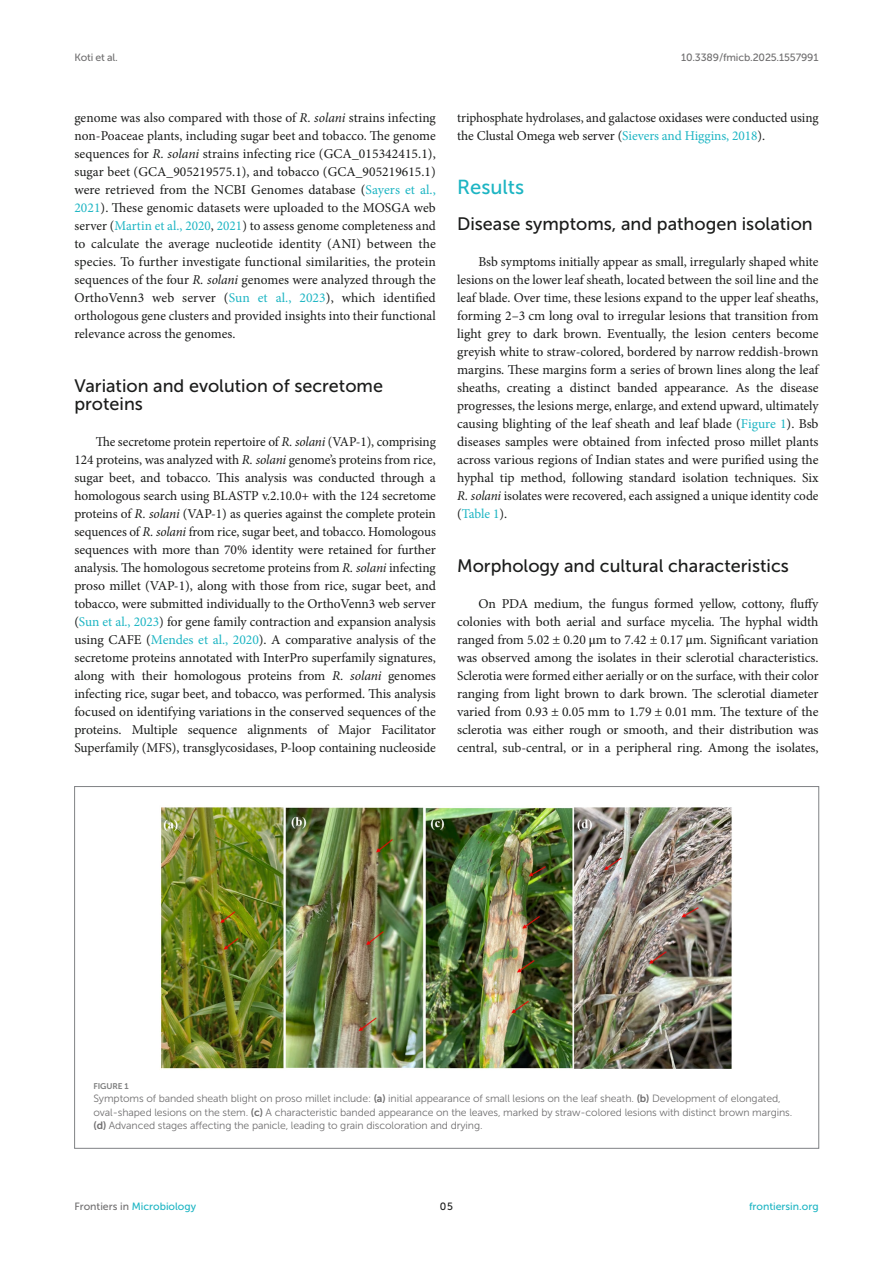
<style>
.page{position:relative;width:893px;height:1263px;background:#fff}
.page>*{position:absolute;margin:0;border:0;box-sizing:border-box;transform-origin:0 0}
.HEAD_1{font:20.25px "Museo Sans 500";color:#1db5c3}
.HEAD_2{font:18px/18px "Museo Sans 500";color:#1b1c1b}
.HEAD_2_after_HEAD_1{font:18px "Museo Sans 500";color:#1b1c1b}
.TEXT{font:13.5px/18px "Minion Pro";letter-spacing:-.005em;color:#1b1c1b;text-align:justify}
.FIG_LEG{font:10.5px/13.5px "Museo Sans 300";letter-spacing:-.01em;color:#706f70}
.t1{font:10.5px "Museo Sans 500";color:#1db5c3}
.t2{font:10.5px "Museo Sans 500";letter-spacing:-.015em;color:#706f70}
.t3{font:10.5px "Museo Sans 500";color:#1b1c1b}
.FIG_HD{font:8.25px "Museo Sans 700";letter-spacing:-.01em;color:#7e7f7f}
.s1{font-style:italic}
.s2{color:#1db5c3}
.s3{font-family:"STIX General"}
.s4{font-family:"Museo Sans 700"}
.s5{color:#706f70}
</style>
<div class="page">
<img style="left:160px;top:807px;width:572px;height:263px">
<p class="t2" style="left:74px;top:52px;width:45px">Koti et al.</p>
<p class="t2" style="left:681px;top:52px;width:139px">10.3389/fmicb.2025.1557991</p>
<p class="TEXT" style="left:74px;top:109px;width:363px">genome was also compared with those of <span class="s1">R. solani</span> strains infecting non-Poaceae plants, including sugar beet and tobacco. The genome sequences for <span class="s1">R. solani</span> strains infecting rice (GCA_015342415.1), sugar beet (GCA_905219575.1), and tobacco (GCA_905219615.1) were retrieved from the NCBI Genomes database (<span class="s2">Sayers et al., 2021</span>). These genomic datasets were uploaded to the MOSGA web server (<span class="s2">Martin et al., 2020</span>, <span class="s2">2021</span>) to assess genome completeness and to calculate the average nucleotide identity (ANI) between the species. To further investigate functional similarities, the protein sequences of the four <span class="s1">R. solani</span> genomes were analyzed through the OrthoVenn3 web server (<span class="s2">Sun et al., 2023</span>), which identified orthologous gene clusters and provided insights into their functional relevance across the genomes.</p>
<p class="HEAD_2" style="left:74px;top:377px;width:310px">Variation and evolution of secretome proteins</p>
<p class="TEXT" style="left:74px;top:433px;width:363px;text-indent:21px">The secretome protein repertoire of <span class="s1">R. solani</span> (VAP-1), comprising 124 proteins, was analyzed with <span class="s1">R. solani</span> genome’s proteins from rice, sugar beet, and tobacco. This analysis was conducted through a homologous search using BLASTP v.2.10.0+ with the 124 secretome proteins of <span class="s1">R. solani</span> (VAP-1) as queries against the complete protein sequences of <span class="s1">R. solani</span> from rice, sugar beet, and tobacco. Homologous sequences with more than 70% identity were retained for further analysis. The homologous secretome proteins from <span class="s1">R. solani</span> infecting proso millet (VAP-1), along with those from rice, sugar beet, and tobacco, were submitted individually to the OrthoVenn3 web server (<span class="s2">Sun et al., 2023</span>) for gene family contraction and expansion analysis using CAFE (<span class="s2">Mendes et al., 2020</span>). A comparative analysis of the secretome proteins annotated with InterPro superfamily signatures, along with their homologous proteins from <span class="s1">R. solani</span> genomes infecting rice, sugar beet, and tobacco, was performed. This analysis focused on identifying variations in the conserved sequences of the proteins. Multiple sequence alignments of Major Facilitator Superfamily (MFS), transglycosidases, P-loop containing nucleoside</p>
<p class="TEXT" style="left:457px;top:109px;width:363px">triphosphate hydrolases, and galactose oxidases were conducted using the Clustal Omega web server (<span class="s2">Sievers and Higgins, 2018</span>).</p>
<p class="HEAD_1" style="left:457px;top:176px;width:69px">Results</p>
<p class="HEAD_2_after_HEAD_1" style="left:457px;top:214px;width:357px">Disease symptoms, and pathogen isolation</p>
<p class="TEXT" style="left:457px;top:253px;width:363px;text-indent:21px">Bsb symptoms initially appear as small, irregularly shaped white lesions on the lower leaf sheath, located between the soil line and the leaf blade. Over time, these lesions expand to the upper leaf sheaths, forming 2–3 cm long oval to irregular lesions that transition from light grey to dark brown. Eventually, the lesion centers become greyish white to straw-colored, bordered by narrow reddish-brown margins. These margins form a series of brown lines along the leaf sheaths, creating a distinct banded appearance. As the disease progresses, the lesions merge, enlarge, and extend upward, ultimately causing blighting of the leaf sheath and leaf blade (<span class="s2">Figure 1</span>). Bsb diseases samples were obtained from infected proso millet plants across various regions of Indian states and were purified using the hyphal tip method, following standard isolation techniques. Six <span class="s1">R. solani</span> isolates were recovered, each assigned a unique identity code (<span class="s2">Table 1</span>).</p>
<p class="HEAD_2" style="left:457px;top:557px;width:333px">Morphology and cultural characteristics</p>
<p class="TEXT" style="left:457px;top:595px;width:363px;text-indent:21px">On PDA medium, the fungus formed yellow, cottony, fluffy colonies with both aerial and surface mycelia. The hyphal width ranged from 5.02 ± 0.20 <span class="s3">μ</span>m to 7.42 ± 0.17 <span class="s3">μ</span>m. Significant variation was observed among the isolates in their sclerotial characteristics.<br>Sclerotia were formed either aerially or on the surface, with their color ranging from light brown to dark brown. The sclerotial diameter varied from 0.93 ± 0.05 mm to 1.79 ± 0.01 mm. The texture of the sclerotia was either rough or smooth, and their distribution was central, sub-central, or in a peripheral ring. Among the isolates,</p>
<p class="FIG_HD" style="left:94px;top:1081px;width:37px">FIGURE 1</p>
<p class="FIG_LEG" style="left:94px;top:1092px;width:700px">Symptoms of banded sheath blight on proso millet include: <span class="s4">(a)</span> initial appearance of small lesions on the leaf sheath. <span class="s4">(b)</span> Development of elongated, oval-shaped lesions on the stem. <span class="s4">(c)</span> A characteristic banded appearance on the leaves, marked by straw-colored lesions with distinct brown margins. <span class="s4">(d)</span> Advanced stages affecting the panicle, leading to grain discoloration and drying.</p>
<p class="t1" style="left:74px;top:1200px;width:123px"><span class="s5">Frontiers in</span> Microbiology</p>
<p class="t3" style="left:440px;top:1200px;width:14px">05</p>
<p class="t1" style="left:749px;top:1200px;width:71px">frontiersin.org</p>
</div>
